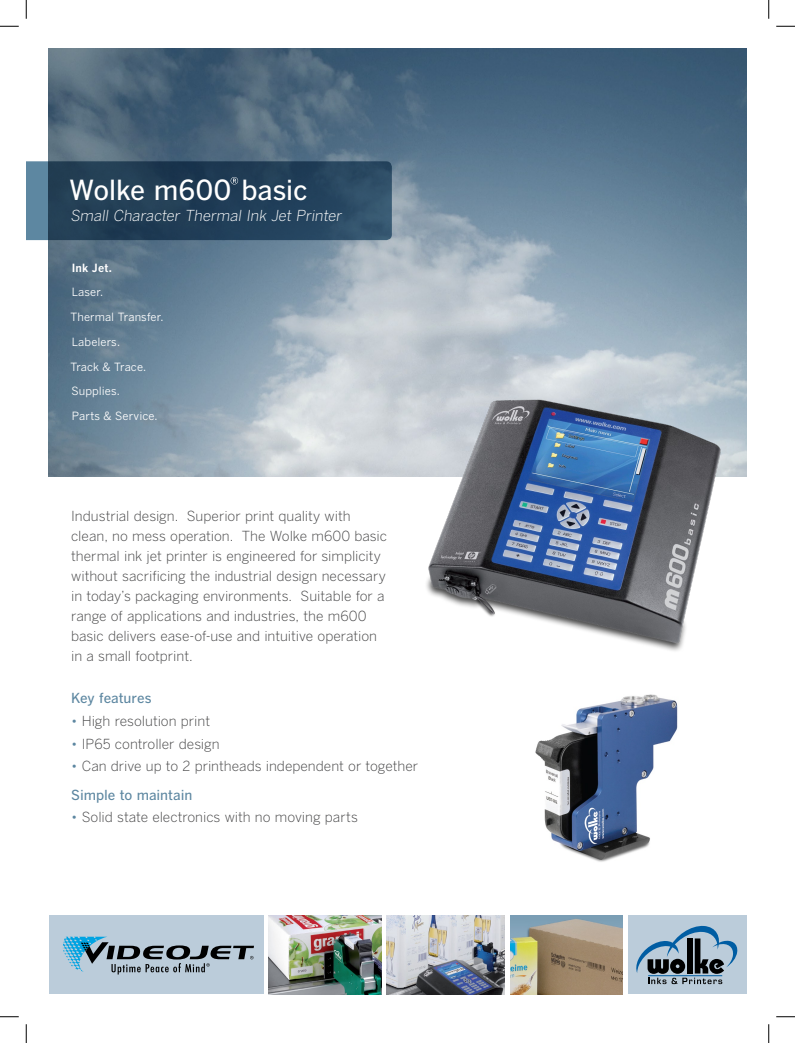
<style>
.page{position:relative;width:795px;height:1043px;background:#fff}
.page>*{position:absolute;margin:0;border:0;box-sizing:border-box;transform-origin:0 0}
.t1{font:27.5px "Benton Got Med";letter-spacing:-.01em;color:#fff}
.t2{font:15px "Benton Got Lt It";letter-spacing:-.01em;color:#fff}
.t3{font:13.75px/20px "Benton Got Lt";letter-spacing:-.005em;color:#414142}
.t4{font:13.75px "Benton Got Med";letter-spacing:-.005em;color:#5d87a1}
.t5{font:11.25px/24.8px "Benton Got Reg";letter-spacing:.01em;color:#fff}
.t6{font:11.25px "Benton Got Bol";letter-spacing:.01em;color:#fff}
.s1{color:#5d87a1}
</style>
<div class="page">
<img style="left:49px;top:49px;width:697px;height:427px">
<div style="left:49px;top:915px;width:215px;height:79px;background:#bbccda"></div>
<div style="left:628px;top:915px;width:118px;height:79px;background:#bbccda"></div>
<svg style="left:636px;top:925px;width:102px;height:59px"></svg>
<svg style="left:63px;top:936px;width:191px;height:38px"></svg>
<img style="left:269px;top:915px;width:112px;height:79px">
<img style="left:535px;top:694px;width:143px;height:168px">
<img style="left:387px;top:915px;width:118px;height:79px">
<svg style="left:26px;top:161px;width:366px;height:79px;background:#27455e"></svg>
<img style="left:510px;top:915px;width:113px;height:79px">
<img style="left:417px;top:363px;width:312px;height:288px">
<svg style="left:0;top:25px;width:19px;height:2px"></svg>
<svg style="left:776px;top:25px;width:19px;height:2px"></svg>
<svg style="left:0;top:1016px;width:19px;height:1px"></svg>
<svg style="left:776px;top:1016px;width:19px;height:1px"></svg>
<svg style="left:25px;top:0;width:2px;height:19px"></svg>
<svg style="left:25px;top:1024px;width:2px;height:18px"></svg>
<svg style="left:768px;top:0;width:2px;height:19px"></svg>
<svg style="left:768px;top:1024px;width:2px;height:18px"></svg>
<h1 class="t1" style="left:69px;top:173px;width:240px">Wolke m600 basic</h1>
<p class="t2" style="left:71px;top:207px;width:273px">Small Character Thermal Ink Jet Printer</p>
<p class="t6" style="left:72px;top:260px;width:42px">Ink Jet.</p>
<p class="t5" style="left:70px;top:280px;width:95px">Laser.<br>Thermal Transfer.</p>
<p class="t5" style="left:70px;top:329px;width:89px">Labelers.<br>Track &amp; Trace.<br>Supplies.<br>Parts &amp; Service.</p>
<p class="t3" style="left:71px;top:505px;width:317px">Industrial design. Superior print quality with clean, no mess operation. The Wolke m600 basic thermal ink jet printer is engineered for simplicity without sacrificing the industrial design necessary in today’s packaging environments. Suitable for a range of applications and industries, the m600 basic delivers ease-of-use and intuitive operation in a small footprint.</p>
<p class="t4" style="left:71px;top:689px;width:82px">Key features</p>
<p class="t3" style="left:71px;top:710px;width:140px"><span class="s1">•</span> High resolution print</p>
<p class="t3" style="left:71px;top:733px;width:150px"><span class="s1">•</span> IP65 controller design</p>
<p class="t3" style="left:71px;top:756px;width:348px"><span class="s1">•</span> Can drive up to 2 printheads independent or together</p>
<p class="t4" style="left:71px;top:786px;width:123px">Simple to maintain</p>
<p class="t3" style="left:71px;top:807px;width:288px"><span class="s1">•</span> Solid state electronics with no moving parts</p>
</div>
